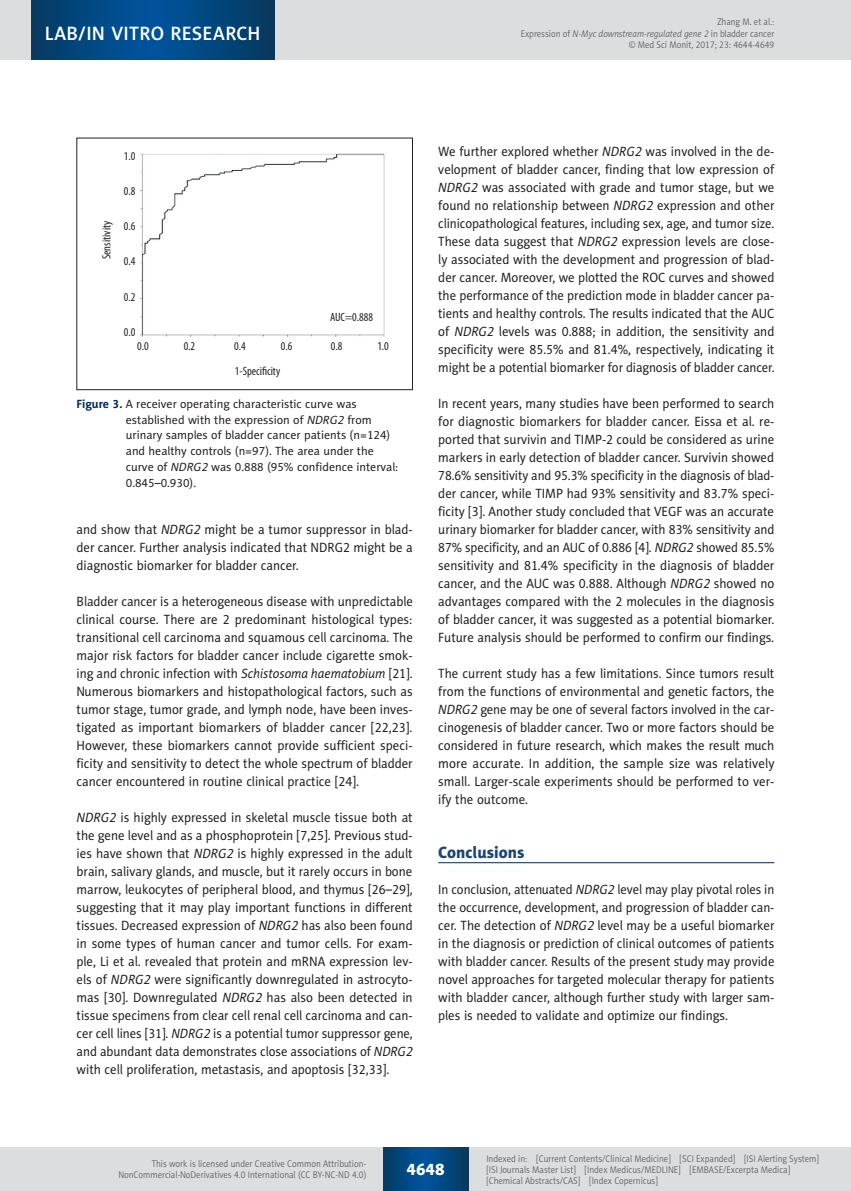
<style>
.page{position:relative;width:851px;height:1191px;background:#fff}
.page>*{position:absolute;margin:0;border:0;box-sizing:border-box;transform-origin:0 0}
.t1{font:19.5px "Naomi Sans EFN Medium";letter-spacing:.015em;color:#fff}
.MSM_Headline_1{font:16.5px "Naomi Sans EFN Heavy";color:#1a4574}
.t2{font:16.5px "Naomi Sans EFN Heavy";color:#fff}
.MSM_Body{font:13.5px/18px "Naomi Sans EFN";color:#231f20;text-align:justify;scale:.95 1}
.MSM_Body-2{font:13.5px/18px "Naomi Sans EFN";color:#231f20;text-align:justify;scale:.94 1}
.MSM_Body-3{font:13.5px/18px "Naomi Sans EFN";color:#231f20;text-align:justify;scale:.93 1}
.MSM_Rycina_tytul{font:12px/15.8px "Naomi Sans EFN";color:#231f20}
.t3{font:condensed 12px "Myriad Pro";color:#231f20}
.t4{font:9.75px/11.2px "Naomi Sans EFN Light";color:#57585a;text-align:right;scale:.9 1}
.s1{font-style:italic}
.s2{font-weight:700;color:#00295c}
</style>
<div class="page">
<hr style="left:438px;top:862px;width:336px;height:1px;background:#00295c">
<img style="left:141px;top:154px;width:243px;height:182px">
<div style="left:0;top:1148px;width:850px;height:43px;background:#dcdddf"></div>
<svg style="left:383px;top:1147px;width:85px;height:43px;background:#02477e"></svg>
<div style="left:0;top:0;width:850px;height:60px;background:#dcdddf"></div>
<hr style="left:850px;top:0;width:1px;height:60px;background:#dcdddf">
<svg style="left:32px;top:0;width:242px;height:60px;background:#02477f"></svg>
<h1 class="t1" style="left:45px;top:22px;width:217px">LAB/IN VITRO RESEARCH</h1>
<p class="t4" style="left:520px;top:16px;width:283px">Zhang M. et al.:<br>Expression of <span class="s1">N-Myc downstream-regulated gene 2</span> in bladder cancer © Med Sci Monit, 2017; 23: 4644-4649</p>
<p class="t3" style="left:100px;top:259px;width:40px;rotate:-90deg">Sensitivity</p>
<p class="t3" style="left:124px;top:149px;width:13px">1.0</p>
<p class="t3" style="left:124px;top:184px;width:13px">0.8</p>
<p class="t3" style="left:124px;top:220px;width:13px">0.6</p>
<p class="t3" style="left:124px;top:255px;width:13px">0.4</p>
<p class="t3" style="left:124px;top:290px;width:13px">0.2</p>
<p class="t3" style="left:124px;top:325px;width:13px">0.0</p>
<p class="t3" style="left:137px;top:340px;width:13px">0.0</p>
<p class="t3" style="left:184px;top:340px;width:13px">0.2</p>
<p class="t3" style="left:234px;top:340px;width:13px">0.4</p>
<p class="t3" style="left:281px;top:340px;width:13px">0.6</p>
<p class="t3" style="left:235px;top:365px;width:47px">1-Specificity</p>
<p class="t3" style="left:330px;top:311px;width:44px">AUC=0.888</p>
<p class="t3" style="left:331px;top:340px;width:13px">0.8</p>
<p class="t3" style="left:377px;top:340px;width:13px">1.0</p>
<p class="MSM_Rycina_tytul" style="left:126px;top:396px;width:274px;text-indent:-49px"><span class="s2">Figure 3.</span> A receiver operating characteristic curve was established with the expression of <span class="s1">NDRG2</span> from urinary samples of bladder cancer patients (n=124) and healthy controls (n=97). The area under the curve of <span class="s1">NDRG2</span> was 0.888 (95% confidence interval:<br>0.845–0.930).</p>
<p class="MSM_Body" style="left:77px;top:520px;width:355px">and show that <span class="s1">NDRG2</span> might be a tumor suppressor in blad&shy;der cancer. Further analysis indicated that NDRG2 might be a diagnostic biomarker for bladder cancer.</p>
<p class="MSM_Body-2" style="left:77px;top:592px;width:359px">Bladder cancer is a heterogeneous disease with unpredictable clinical course. There are 2 predominant histological types: transitional cell carcinoma and squamous cell carcinoma. The major risk factors for bladder cancer include cigarette smok&shy;ing and chronic infection with <span class="s1">Schistosoma haematobium</span> [21].<br>Numerous biomarkers and histopathological factors, such as tumor stage, tumor grade, and lymph node, have been inves&shy;tigated as important biomarkers of bladder cancer [22,23].<br>However, these biomarkers cannot provide sufficient speci&shy;ficity and sensitivity to detect the whole spectrum of bladder cancer encountered in routine clinical practice [24].</p>
<p class="MSM_Body" style="left:77px;top:808px;width:355px"><span class="s1">NDRG2</span> is highly expressed in skeletal muscle tissue both at the gene level and as a phosphoprotein [7,25]. Previous stud&shy;ies have shown that <span class="s1">NDRG2</span> is highly expressed in the adult brain, salivary glands, and muscle, but it rarely occurs in bone marrow, leukocytes of peripheral blood, and thymus [26–29], suggesting that it may play important functions in different tissues. Decreased expression of <span class="s1">NDRG2</span> has also been found in some types of human cancer and tumor cells. For exam&shy;ple, Li et al. revealed that protein and mRNA expression lev&shy;els of <span class="s1">NDRG2</span> were significantly downregulated in astrocyto&shy;mas [30]. Downregulated <span class="s1">NDRG2</span> has also been detected in tissue specimens from clear cell renal cell carcinoma and can&shy;cer cell lines [31]. <span class="s1">NDRG2</span> is a potential tumor suppressor gene, and abundant data demonstrates close associations of <span class="s1">NDRG2 </span>with cell proliferation, metastasis, and apoptosis [32,33].</p>
<p class="MSM_Body" style="left:438px;top:142px;width:355px">We further explored whether <span class="s1">NDRG2</span> was involved in the de&shy;velopment of bladder cancer, finding that low expression of <span class="s1">NDRG2</span> was associated with grade and tumor stage, but we found no relationship between <span class="s1">NDRG2</span> expression and other clinicopathological features, including sex, age, and tumor size.<br>These data suggest that <span class="s1">NDRG2</span> expression levels are close&shy;ly associated with the development and progression of blad&shy;der cancer. Moreover, we plotted the ROC curves and showed the performance of the prediction mode in bladder cancer pa&shy;tients and healthy controls. The results indicated that the AUC of <span class="s1">NDRG2</span> levels was 0.888; in addition, the sensitivity and specificity were 85.5% and 81.4%, respectively, indicating it might be a potential biomarker for diagnosis of bladder cancer.</p>
<p class="MSM_Body" style="left:438px;top:394px;width:355px">In recent years, many studies have been performed to search for diagnostic biomarkers for bladder cancer. Eissa et al. re&shy;ported that survivin and TIMP-2 could be considered as urine markers in early detection of bladder cancer. Survivin showed 78.6% sensitivity and 95.3% specificity in the diagnosis of blad&shy;der cancer, while TIMP had 93% sensitivity and 83.7% speci&shy;ficity [3]. Another study concluded that VEGF was an accurate urinary biomarker for bladder cancer, with 83% sensitivity and 87% specificity, and an AUC of 0.886 [4]. <span class="s1">NDRG2</span> showed 85.5% sensitivity and 81.4% specificity in the diagnosis of bladder cancer, and the AUC was 0.888. Although <span class="s1">NDRG2</span> showed no advantages compared with the 2 molecules in the diagnosis of bladder cancer, it was suggested as a potential biomarker.<br>Future analysis should be performed to confirm our findings.</p>
<p class="MSM_Body" style="left:438px;top:664px;width:355px">The current study has a few limitations. Since tumors result from the functions of environmental and genetic factors, the <span class="s1">NDRG2</span> gene may be one of several factors involved in the car&shy;cinogenesis of bladder cancer. Two or more factors should be considered in future research, which makes the result much more accurate. In addition, the sample size was relatively small. Larger-scale experiments should be performed to ver&shy;ify the outcome.</p>
<p class="MSM_Headline_1" style="left:438px;top:842px;width:88px">Conclusions</p>
<p class="MSM_Body-3" style="left:438px;top:880px;width:363px">In conclusion, attenuated <span class="s1">NDRG2</span> level may play pivotal roles in the occurrence, development, and progression of bladder can&shy;cer. The detection of <span class="s1">NDRG2</span> level may be a useful biomarker in the diagnosis or prediction of clinical outcomes of patients with bladder cancer. Results of the present study may provide novel approaches for targeted molecular therapy for patients with bladder cancer, although further study with larger sam&shy;ples is needed to validate and optimize our findings.</p>
<p class="t4" style="left:118px;top:1158px;width:277px">This work is licensed under Creative Common Attribution-<br>NonCommercial-NoDerivatives 4.0 International (CC BY-NC-ND 4.0)</p>
<p class="t2" style="left:406px;top:1159px;width:40px">4648</p>
<p class="t4" style="left:486px;top:1152px;width:371px;text-align:left">Indexed in: [Current Contents/Clinical Medicine] [SCI Expanded] [ISI Alerting System] [ISI Journals Master List] [Index Medicus/MEDLINE] [EMBASE/Excerpta Medica] [Chemical Abstracts/CAS] [Index Copernicus]</p>
</div>
